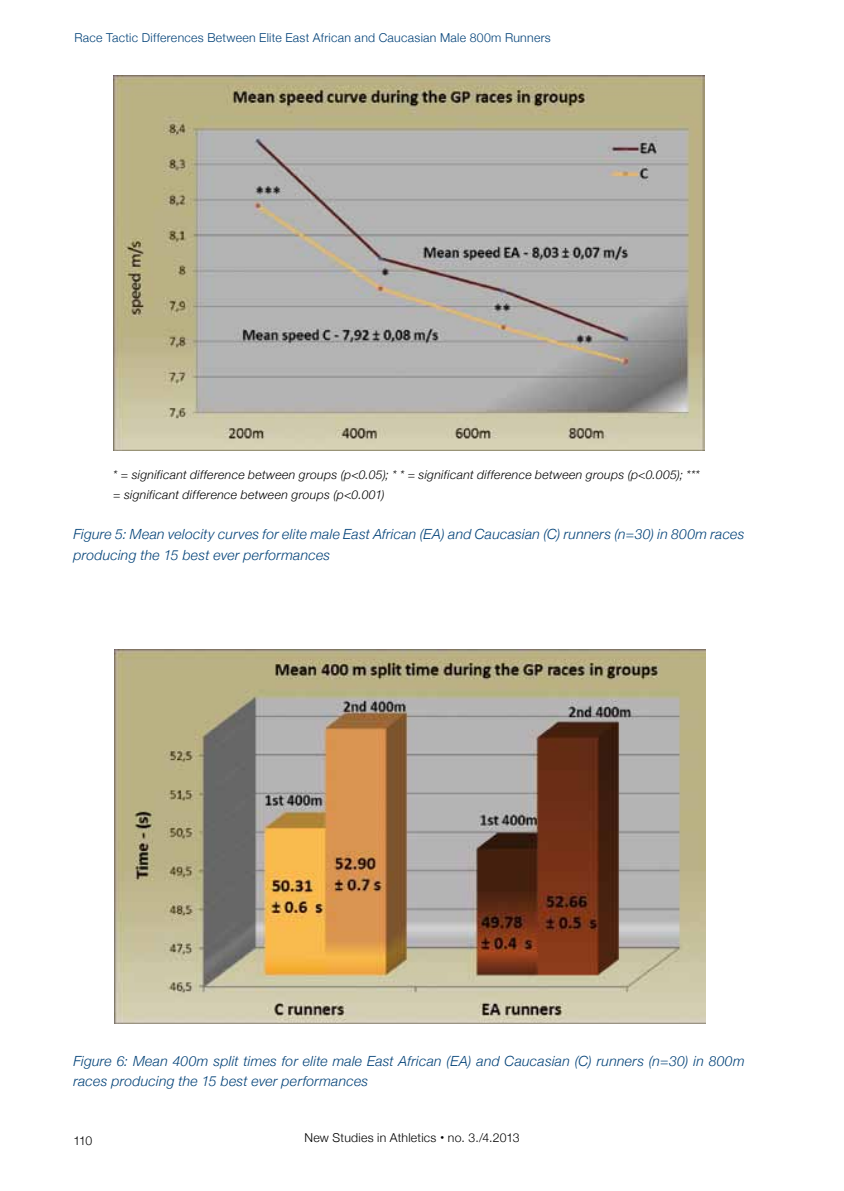
<style>
.page{position:relative;width:844px;height:1191px;background:#fff}
.page>*{position:absolute;margin:0;border:0;box-sizing:border-box;transform-origin:0 0}
.t1{font:italic 300 14px/20.1px "Helvetica Neue";letter-spacing:.02em;color:#004178}
.t2{font:italic 300 12.25px/20.1px "Helvetica Neue";letter-spacing:.025em;color:#000}
.t3{font:300 12.25px "Helvetica Neue";letter-spacing:.025em;color:#004178}
.t4{font:300 12.25px "Helvetica Neue";letter-spacing:.02em;color:#000}
.s1{font-weight:700;font-size:15.75px}
</style>
<div class="page">
<img style="left:114px;top:75px;width:590px;height:375px">
<img style="left:114px;top:650px;width:590px;height:373px">
<p class="t3" style="left:74px;top:30px;width:478px">Race Tactic Differences Between Elite East African and Caucasian Male 800m Runners</p>
<p class="t2" style="left:113px;top:464px;width:588px">* = significant difference between groups (p&lt;0.05); * * = significant difference between groups (p&lt;0.005); *** = significant difference between groups (p&lt;0.001)</p>
<p class="t1" style="left:73px;top:524px;width:672px">Figure 5: Mean velocity curves for elite male East African (EA) and Caucasian (C) runners (n=30) in 800m races producing the 15 best ever performances</p>
<p class="t1" style="left:73px;top:1050px;width:672px">Figure 6: Mean 400m split times for elite male East African (EA) and Caucasian (C) runners (n=30) in 800m races producing the 15 best ever performances</p>
<p class="t4" style="left:73px;top:1133px;width:20px">110</p>
<p class="t4" style="left:304px;top:1130px;width:217px">New Studies in Athletics <span class="s1">·</span> no. 3./4.2013</p>
</div>
